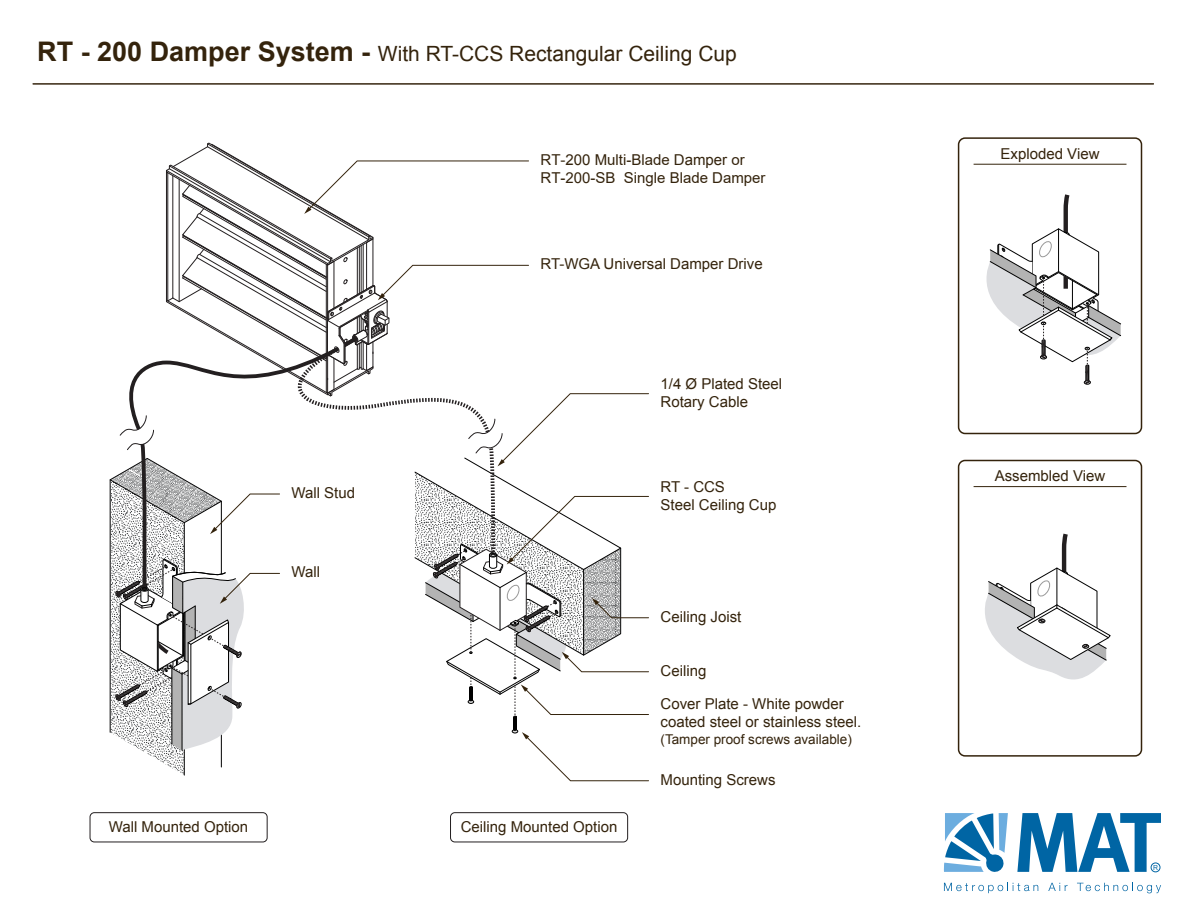
<style>
.page{position:relative;width:1188px;height:918px;background:#fff}
.page>*{position:absolute;margin:0;border:0;box-sizing:border-box;transform-origin:0 0}
.t1{font:21px "Arial";color:#34230c}
.t2{font:15px/18px "Arial";color:#34230c}
.t3{font:13.5px "Arial";color:#34230c}
.t4{font:6.9px "Arial";color:#0065a4}
.s1{font-weight:700;font-size:27px}
</style>
<div class="page">
<svg style="left:944px;top:813px;width:64px;height:59px"></svg>
<svg style="left:1017px;top:813px;width:144px;height:59px"></svg>
<svg style="left:944px;top:883px;width:94px;height:10px"></svg>
<svg style="left:1048px;top:883px;width:20px;height:8px"></svg>
<svg style="left:1077px;top:883px;width:84px;height:10px"></svg>
<div style="left:1151px;top:863px;width:9px;height:9px;border:1px solid #0065a4;border-radius:50%"></div>
<hr style="left:33px;top:84px;width:1121px;height:1px;background:#34230c">
<hr style="left:974px;top:486px;width:152px;height:1px;background:#34230c">
<svg style="left:985px;top:534px;width:126px;height:146px"></svg>
<svg style="left:986px;top:194px;width:135px;height:191px"></svg>
<div style="left:958px;top:137px;width:184px;height:297px;border:2px solid #34230c;border-radius:6px"></div>
<div style="left:958px;top:460px;width:184px;height:297px;border:2px solid #34230c;border-radius:6px"></div>
<hr style="left:974px;top:164px;width:152px;height:1px;background:#34230c">
<div style="left:90px;top:812px;width:178px;height:30px;border:1px solid #231f20;border-radius:4px"></div>
<div style="left:450px;top:812px;width:178px;height:30px;border:1px solid #231f20;border-radius:4px"></div>
<svg style="left:109px;top:143px;width:540px;height:639px"></svg>
<h1 class="t1" style="left:37px;top:40px;width:701px"><span class="s1">RT - 200 Damper System -</span> With RT-CCS Rectangular Ceiling Cup</h1>
<p class="t2" style="left:541px;top:151px;width:227px">RT-200 Multi-Blade Damper or<br>RT-200-SB Single Blade Damper</p>
<p class="t2" style="left:541px;top:255px;width:224px">RT-WGA Universal Damper Drive</p>
<p class="t2" style="left:292px;top:484px;width:65px">Wall Stud</p>
<p class="t2" style="left:292px;top:563px;width:30px">Wall</p>
<p class="t2" style="left:109px;top:818px;width:141px">Wall Mounted Option</p>
<p class="t2" style="left:461px;top:818px;width:158px">Ceiling Mounted Option</p>
<p class="t2" style="left:661px;top:375px;width:123px">1/4 Ø Plated Steel<br>Rotary Cable</p>
<p class="t2" style="left:661px;top:478px;width:117px">RT - CCS<br>Steel Ceiling Cup</p>
<p class="t2" style="left:661px;top:608px;width:82px">Ceiling Joist</p>
<p class="t2" style="left:661px;top:662px;width:47px">Ceiling</p>
<p class="t2" style="left:661px;top:695px;width:202px">Cover Plate - White powder coated steel or stainless steel.</p>
<p class="t3" style="left:661px;top:730px;width:193px">(Tamper proof screws available)</p>
<p class="t2" style="left:661px;top:771px;width:117px">Mounting Screws</p>
<p class="t2" style="left:1001px;top:145px;width:100px">Exploded View</p>
<p class="t2" style="left:995px;top:467px;width:112px">Assembled View</p>
<p class="t4" style="left:1153px;top:863px;width:6px">R</p>
</div>
